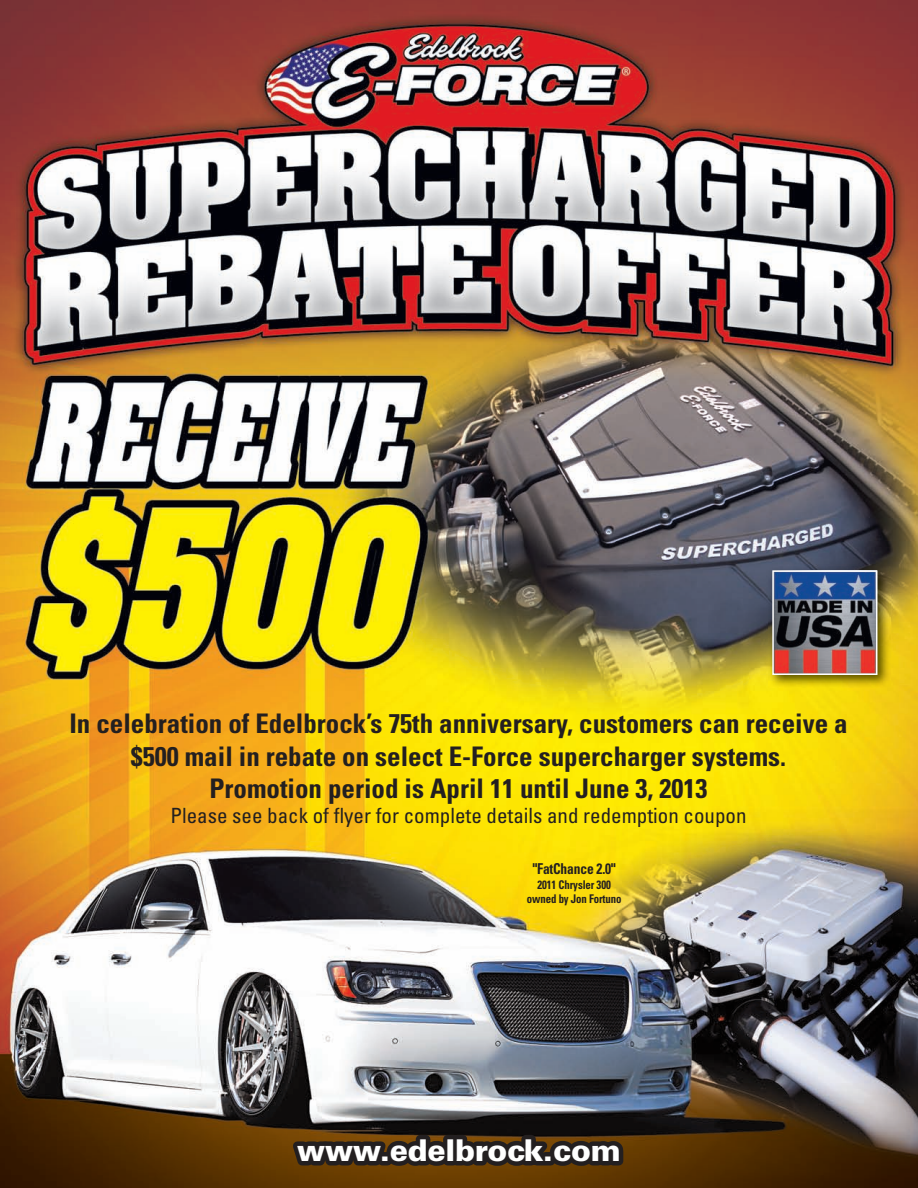
<style>
.page{position:relative;width:918px;height:1188px;background:#fff}
.page>*{position:absolute;margin:0;border:0;box-sizing:border-box;transform-origin:0 0}
.t1{font:900 30px "Univers";letter-spacing:-.01em;color:#fff}
.t2{font:700 condensed 27px/32.4px "Univers";color:#231f20;text-align:center}
.t3{font:condensed 21px "Univers";color:#231f20}
.t4{font:700 condensed 15px "Univers";letter-spacing:-.01em;color:#231f20;scale:.9 1}
.t5{font:700 condensed 12px/14.4px "Univers";letter-spacing:-.01em;color:#231f20;text-align:center;scale:.9 1}
</style>
<div class="page">
<img style="left:0;top:0;width:918px;height:1188px">
<svg style="left:285px;top:1116px;width:343px;height:72px;background:#412c12"></svg>
<img style="left:768px;top:566px;width:122px;height:122px">
<img style="left:775px;top:573px;width:99px;height:99px">
<div style="left:772px;top:570px;width:105px;height:105px;border:2px solid #fff"></div>
<p class="t2" style="left:69px;top:707px;width:780px">In celebration of Edelbrock’s 75th anniversary, customers can receive a $500 mail in rebate on select E-Force supercharger systems.<br>Promotion period is April 11 until June 3, 2013</p>
<p class="t3" style="left:170px;top:802px;width:578px">Please see back of flyer for complete details and redemption coupon</p>
<p class="t4" style="left:533px;top:860px;width:94px">"FatChance 2.0"</p>
<p class="t5" style="left:527px;top:877px;width:107px">2011 Chrysler 300 owned by Jon Fortuno</p>
<p class="t1" style="left:297px;top:1131px;width:325px">www.edelbrock.com</p>
</div>
